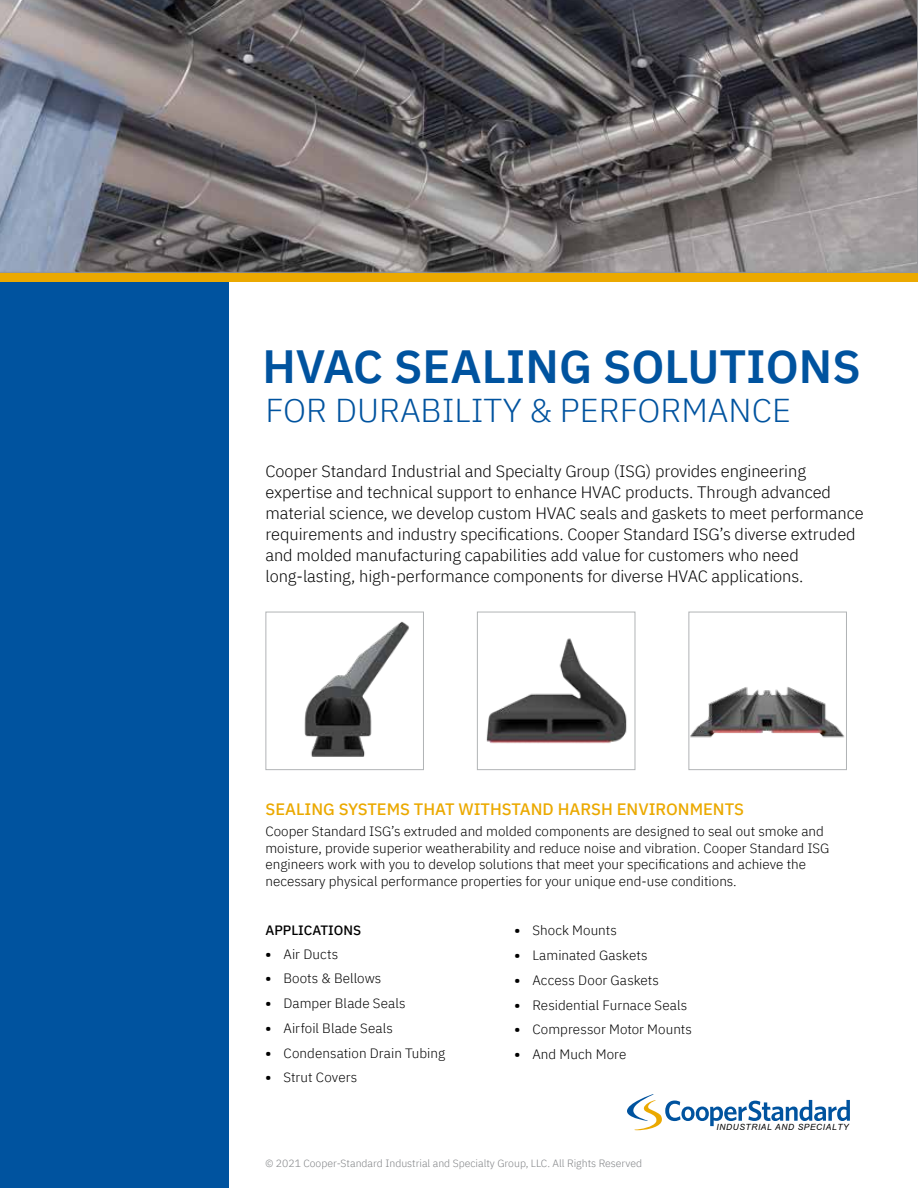
<style>
.page{position:relative;width:918px;height:1188px;background:#fff}
.page>*{position:absolute;margin:0;border:0;box-sizing:border-box;transform-origin:0 0}
.t1{font:600 46.5px "IBM Plex Sans";color:#00539f}
.t2{font:300 33px "IBM Plex Sans";color:#00539f}
.t3{font:300 16.5px/21px "IBM Plex Sans";letter-spacing:-.005em;color:#000}
.t4{font:500 16.5px "IBM Plex Sans";color:#eba900}
.t5{font:300 13.5px/16.5px "IBM Plex Sans";color:#000}
.t6{font:500 13.5px "IBM Plex Sans";color:#000}
.t7{font:300 10.5px "IBM Plex Sans";color:#808285}
.t8{font:italic 8.55px "Arial";color:#000}
.s1{font-weight:700}
</style>
<div class="page">
<div style="left:0;top:281px;width:230px;height:907px;background:#00539f"></div>
<div style="left:0;top:273px;width:918px;height:8px;background:#eba900"></div>
<svg style="left:0;top:0;width:918px;height:273px;background:#706d70"></svg>
<svg style="left:627px;top:1094px;width:223px;height:36px"></svg>
<img style="left:304px;top:621px;width:105px;height:136px">
<div style="left:266px;top:612px;width:158px;height:158px;border:1px solid #b1b4b6"></div>
<img style="left:486px;top:638px;width:141px;height:106px">
<div style="left:477px;top:612px;width:158px;height:158px;border:1px solid #b1b4b6"></div>
<img style="left:690px;top:687px;width:155px;height:51px">
<div style="left:688px;top:612px;width:159px;height:158px;border:1px solid #b1b4b6"></div>
<h1 class="t1" style="left:262px;top:330px;width:600px">HVAC SEALING SOLUTIONS</h1>
<h2 class="t2" style="left:266px;top:386px;width:527px">FOR DURABILITY &amp; PERFORMANCE</h2>
<p class="t3" style="left:266px;top:459px;width:600px">Cooper Standard Industrial and Specialty Group (ISG) provides engineering expertise and technical support to enhance HVAC products. Through advanced material science, we develop custom HVAC seals and gaskets to meet performance requirements and industry specifications. Cooper Standard ISG’s diverse extruded and molded manufacturing capabilities add value for customers who need long-lasting, high-performance components for diverse HVAC applications.</p>
<p class="t4" style="left:266px;top:796px;width:480px">SEALING SYSTEMS THAT WITHSTAND HARSH ENVIRONMENTS</p>
<p class="t5" style="left:266px;top:822px;width:566px">Cooper Standard ISG’s extruded and molded components are designed to seal out smoke and moisture, provide superior weatherability and reduce noise and vibration. Cooper Standard ISG engineers work with you to develop solutions that meet your specifications and achieve the necessary physical performance properties for your unique end-use conditions.</p>
<p class="t6" style="left:266px;top:920px;width:97px">APPLICATIONS</p>
<p class="t5" style="left:266px;top:944px;width:74px"><span class="s1">•</span> Air Ducts</p>
<p class="t5" style="left:266px;top:969px;width:117px"><span class="s1">•</span> Boots &amp; Bellows</p>
<p class="t5" style="left:266px;top:994px;width:142px"><span class="s1">•</span> Damper Blade Seals</p>
<p class="t5" style="left:266px;top:1019px;width:129px"><span class="s1">•</span> Airfoil Blade Seals</p>
<p class="t5" style="left:266px;top:1043px;width:181px"><span class="s1">•</span> Condensation Drain Tubing</p>
<p class="t5" style="left:266px;top:1068px;width:93px"><span class="s1">•</span> Strut Covers</p>
<p class="t5" style="left:514px;top:921px;width:104px"><span class="s1">•</span> Shock Mounts</p>
<p class="t5" style="left:514px;top:946px;width:135px"><span class="s1">•</span> Laminated Gaskets</p>
<p class="t5" style="left:514px;top:971px;width:146px"><span class="s1">•</span> Access Door Gaskets</p>
<p class="t5" style="left:514px;top:995px;width:174px"><span class="s1">•</span> Residential Furnace Seals</p>
<p class="t5" style="left:514px;top:1020px;width:179px"><span class="s1">•</span> Compressor Motor Mounts</p>
<p class="t5" style="left:514px;top:1045px;width:114px"><span class="s1">•</span> And Much More</p>
<p class="t7" style="left:266px;top:1155px;width:378px">© 2021 Cooper-Standard Industrial and Specialty Group, LLC. All Rights Reserved</p>
<p class="t8" style="left:716px;top:1123px;width:134px;rotate:-1deg">INDUSTRIAL AND SPECIALTY</p>
</div>
